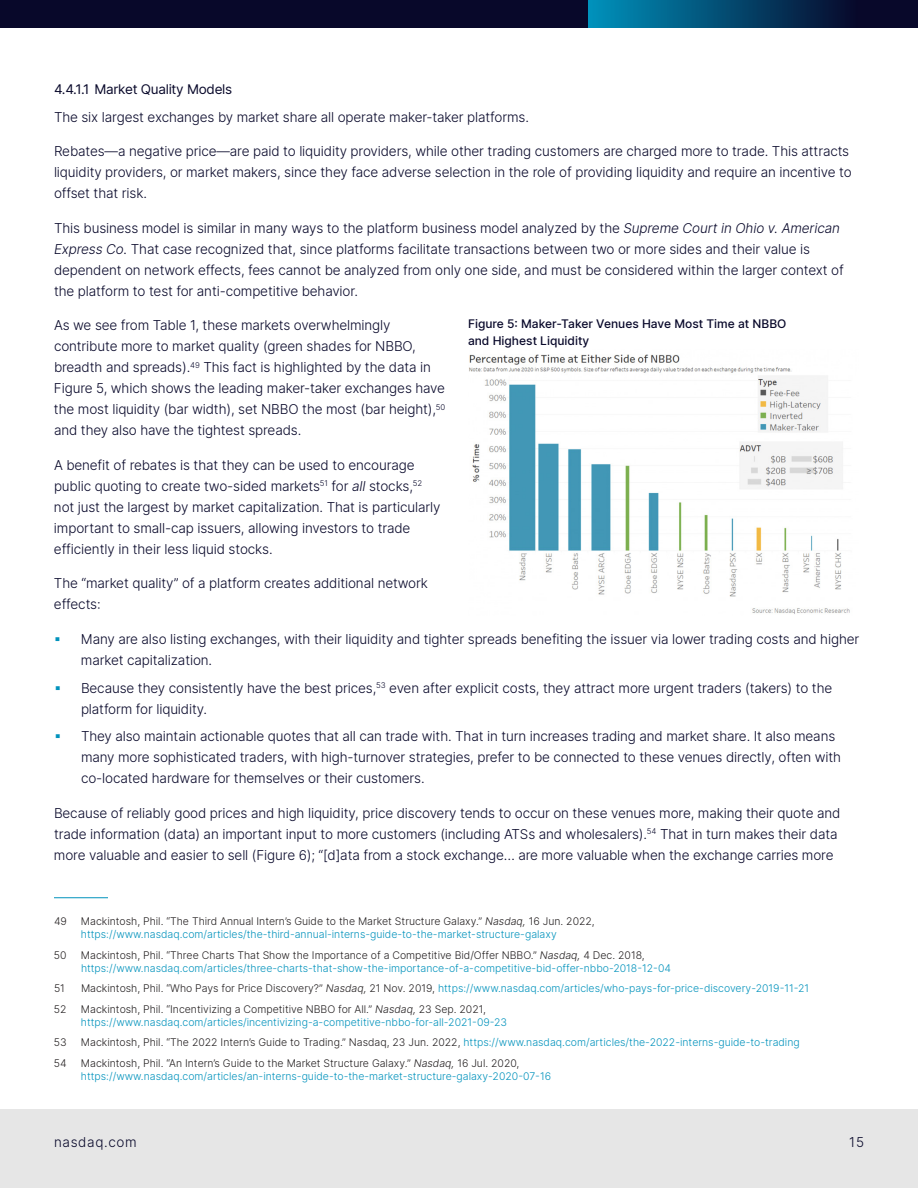
<style>
.page{position:relative;width:918px;height:1188px;background:#fff}
.page>*{position:absolute;margin:0;border:0;box-sizing:border-box;transform-origin:0 0}
.t1{font:300 13.5px/21px "Inter";letter-spacing:-.01em;color:#08082a}
.t2{font:13.5px "Inter";letter-spacing:-.02em;color:#08082a}
.t3{font:300 13.5px "Inter";letter-spacing:.05em;color:#08082a}
.t4{font:13.5px "Inter";color:#0092bc}
.t5{font:500 12px/16.5px "Inter";color:#08082a}
.t6{font:300 10.5px/13.5px "Inter";color:#0092bc}
.t7{font:300 10.5px "Inter";color:#231f20}
.s1{font-style:italic}
.s2{color:#231f20}
.s3{font-style:italic;color:#231f20}
.s4{color:#0092bc}
</style>
<div class="page">
<hr style="left:54px;top:897px;width:54px;height:1px;background:#0092bc">
<img style="left:469px;top:354px;width:381px;height:260px">
<div style="left:0;top:1109px;width:918px;height:79px;background:#e6e6e6"></div>
<div style="left:0;top:0;width:918px;height:28px;background:#08082a"></div>
<svg style="left:589px;top:0;width:249px;height:28px;background:#035178"></svg>
<p class="t2" style="left:54px;top:79px;width:180px">4.4.1.1 Market Quality Models</p>
<p class="t1" style="left:54px;top:106px;width:476px">The six largest exchanges by market share all operate maker-taker platforms.</p>
<p class="t1" style="left:54px;top:141px;width:799px">Rebates—a negative price—are paid to liquidity providers, while other trading customers are charged more to trade. This attracts liquidity providers, or market makers, since they face adverse selection in the role of providing liquidity and require an incentive to offset that risk.</p>
<p class="t1" style="left:54px;top:217px;width:791px">This business model is similar in many ways to the platform business model analyzed by the <span class="s1">Supreme Court in Ohio v. American Express Co.</span> That case recognized that, since platforms facilitate transactions between two or more sides and their value is dependent on network effects, fees cannot be analyzed from only one side, and must be considered within the larger context of the platform to test for anti-competitive behavior.</p>
<p class="t1" style="left:54px;top:315px;width:393px">As we see from Table 1, these markets overwhelmingly contribute more to market quality (green shades for NBBO, breadth and spreads).<sup>49</sup> This fact is highlighted by the data in Figure 5, which shows the leading maker-taker exchanges have the most liquidity (bar width), set NBBO the most (bar height),<sup>50 </sup>and they also have the tightest spreads.</p>
<p class="t1" style="left:54px;top:454px;width:388px">A benefit of rebates is that they can be used to encourage public quoting to create two-sided markets<sup>51</sup> for <span class="s1">all</span> stocks,<sup>52 </sup>not just the largest by market capitalization. That is particularly important to small-cap issuers, allowing investors to trade efficiently in their less liquid stocks.</p>
<p class="t1" style="left:54px;top:573px;width:375px">The “market quality” of a platform creates additional network effects:</p>
<p class="t4" style="left:54px;top:629px;width:9px">թ</p>
<p class="t1" style="left:81px;top:628px;width:780px">Many are also listing exchanges, with their liquidity and tighter spreads benefiting the issuer via lower trading costs and higher market capitalization.</p>
<p class="t4" style="left:54px;top:678px;width:9px">թ</p>
<p class="t1" style="left:81px;top:677px;width:753px">Because they consistently have the best prices,<sup>53</sup> even after explicit costs, they attract more urgent traders (takers) to the platform for liquidity.</p>
<p class="t4" style="left:54px;top:727px;width:9px">թ</p>
<p class="t1" style="left:81px;top:726px;width:762px">They also maintain actionable quotes that all can trade with. That in turn increases trading and market share. It also means many more sophisticated traders, with high-turnover strategies, prefer to be connected to these venues directly, often with co-located hardware for themselves or their customers.</p>
<p class="t1" style="left:54px;top:802px;width:788px">Because of reliably good prices and high liquidity, price discovery tends to occur on these venues more, making their quote and trade information (data) an important input to more customers (including ATSs and wholesalers).<sup>54</sup> That in turn makes their data more valuable and easier to sell (Figure 6); “[d]ata from a stock exchange… are more valuable when the exchange carries more</p>
<p class="t5" style="left:468px;top:315px;width:320px">Figure 5: Maker-Taker Venues Have Most Time at NBBO and Highest Liquidity</p>
<p class="t7" style="left:54px;top:914px;width:14px">49</p>
<p class="t6" style="left:81px;top:914px;width:515px"><span class="s2">Mackintosh, Phil. “The Third Annual Intern’s Guide to the Market Structure Galaxy.”</span> <span class="s3">Nasdaq,</span> <span class="s2">16 Jun. 2022, </span>https://www.nasdaq.com/articles/the-third-annual-interns-guide-to-the-market-structure-galaxy</p>
<p class="t7" style="left:54px;top:947px;width:14px">50</p>
<p class="t6" style="left:81px;top:948px;width:592px"><span class="s2">Mackintosh, Phil. “Three Charts That Show the Importance of a Competitive Bid/Offer NBBO.”</span> <span class="s3">Nasdaq,</span> <span class="s2">4 Dec. 2018, </span>https://www.nasdaq.com/articles/three-charts-that-show-the-importance-of-a-competitive-bid-offer-nbbo-2018-12-04</p>
<p class="t7" style="left:54px;top:981px;width:12px">51</p>
<p class="t6" style="left:81px;top:982px;width:730px"><span class="s2">Mackintosh, Phil. “Who Pays for Price Discovery?”</span> <span class="s3">Nasdaq,</span> <span class="s2">21 Nov. 2019,</span> https://www.nasdaq.com/articles/who-pays-for-price-discovery-2019-11-21</p>
<p class="t7" style="left:54px;top:1001px;width:14px">52</p>
<p class="t6" style="left:81px;top:1002px;width:428px"><span class="s2">Mackintosh, Phil. “Incentivizing a Competitive NBBO for All.”</span> <span class="s3">Nasdaq,</span> <span class="s2">23 Sep. 2021, </span>https://www.nasdaq.com/articles/incentivizing-a-competitive-nbbo-for-all-2021-09-23</p>
<p class="t7" style="left:54px;top:1035px;width:14px">53</p>
<p class="t7" style="left:81px;top:1035px;width:720px">Mackintosh, Phil. “The 2022 Intern’s Guide to Trading.” Nasdaq, 23 Jun. 2022, <span class="s4">https://www.nasdaq.com/articles/the-2022-interns-guide-to-trading</span></p>
<p class="t7" style="left:54px;top:1055px;width:14px">54</p>
<p class="t6" style="left:81px;top:1056px;width:472px"><span class="s2">Mackintosh, Phil. “An Intern’s Guide to the Market Structure Galaxy.”</span> <span class="s3">Nasdaq,</span> <span class="s2">16 Jul. 2020, </span>https://www.nasdaq.com/articles/an-interns-guide-to-the-market-structure-galaxy-2020-07-16</p>
<p class="t3" style="left:54px;top:1133px;width:84px">nasdaq.com</p>
<p class="t1" style="left:849px;top:1132px;width:16px">15</p>
</div>
